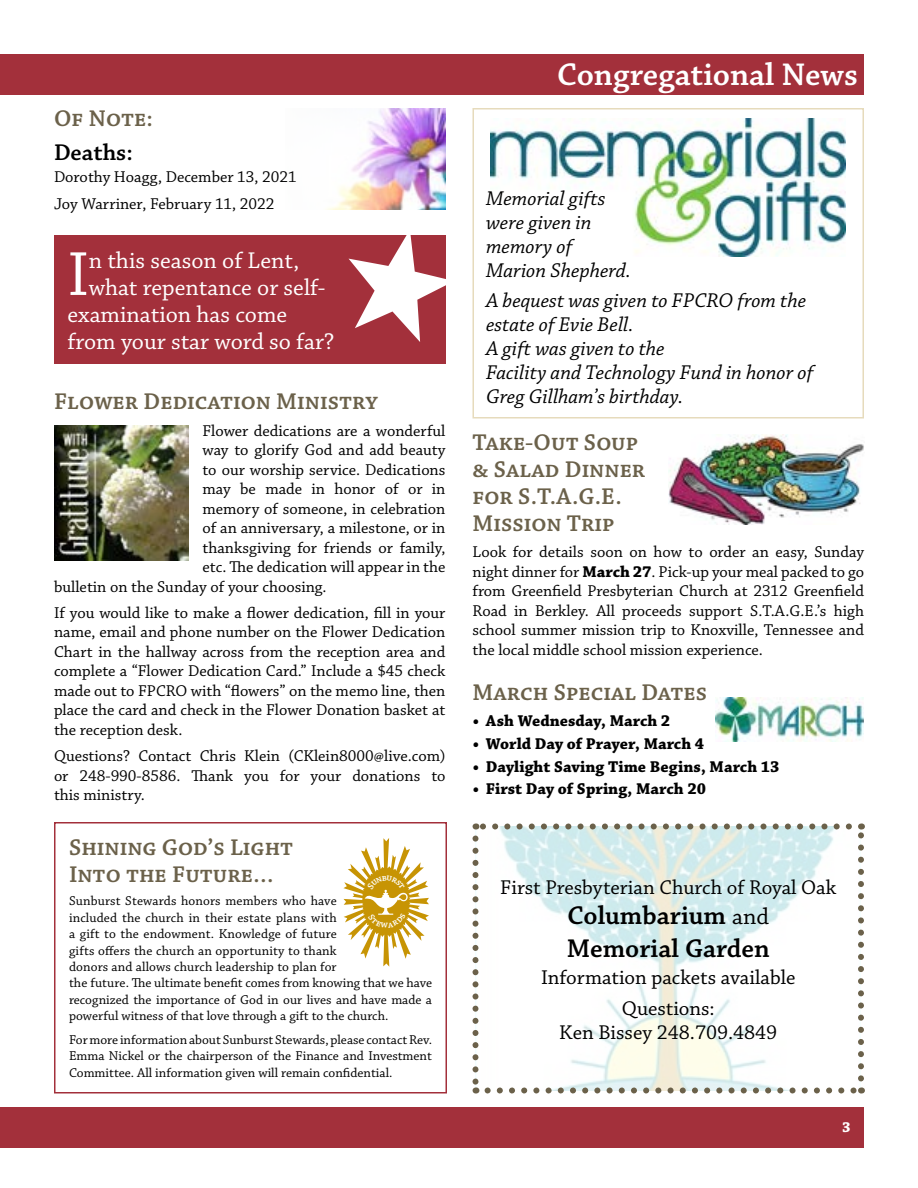
<style>
.page{position:relative;width:918px;height:1188px;background:#fff}
.page>*{position:absolute;margin:0;border:0;box-sizing:border-box;transform-origin:0 0}
.t1{font:65.55px "Chaparral Pro";color:#fff}
.t2{font:600 33px "Chaparral Pro";color:#fff}
.t3{font:600 27px/33.5px "Chaparral Pro";letter-spacing:-.005em;color:#000}
.t4{font:600 24px/27px "Chaparral Pro";color:#6b614a}
.t5{font:24px "Chaparral Pro";color:#fff}
.t6{font:600 24px "Chaparral Pro";color:#000}
.t7{font:italic 21px/24px "Chaparral Pro";color:#000}
.t8{font:21px/30.8px "Chaparral Pro";color:#000;text-align:center}
.t9{font:16.5px/19.5px "Chaparral Pro";color:#000;text-align:justify}
.t10{font:700 16.5px "Chaparral Pro";color:#000}
.t11{font:700 15px "Chaparral Pro";color:#fff}
.t12{font:13.5px/16.5px "Chaparral Pro";letter-spacing:.005em;color:#000}
.s1{font-weight:700}
.s2{font-weight:400;font-size:24px}
</style>
<div class="page">
<img style="left:327px;top:108px;width:119px;height:101px">
<div style="left:0;top:1107px;width:864px;height:41px;background:#a3303b"></div>
<div style="left:0;top:54px;width:864px;height:40px;background:#a3303b"></div>
<img style="left:491px;top:118px;width:355px;height:139px">
<div style="left:472px;top:108px;width:392px;height:310px;border:2px solid #e6dbbc"></div>
<div style="left:54px;top:235px;width:392px;height:129px;background:#a3303b"></div>
<svg style="left:349px;top:235px;width:97px;height:107px"></svg>
<img style="left:476px;top:826px;width:385px;height:264px">
<svg style="left:488px;top:1088px;width:367px;height:6px"></svg>
<svg style="left:472px;top:838px;width:6px;height:256px"></svg>
<svg style="left:858px;top:824px;width:6px;height:254px"></svg>
<svg style="left:476px;top:824px;width:373px;height:6px"></svg>
<div style="left:54px;top:822px;width:393px;height:272px;border:2px solid #a3303b"></div>
<img style="left:54px;top:425px;width:135px;height:135px">
<img style="left:668px;top:434px;width:196px;height:90px">
<img style="left:716px;top:697px;width:148px;height:44px">
<svg style="left:343px;top:838px;width:86px;height:129px"></svg>
<h3 class="t4" style="left:54px;top:105px;width:100px">Of Note:</h3>
<h3 class="t6" style="left:54px;top:138px;width:80px">Deaths:</h3>
<p class="t9" style="left:54px;top:165px;width:244px;line-height:26.2px">Dorothy Hoagg, December 13, 2021<br>Joy Warriner, February 11, 2022</p>
<h1 class="t1" style="left:68px;top:238px;width:23px">I</h1>
<h3 class="t5" style="left:89px;top:247px;width:212px">n this season of Lent,</h3>
<h3 class="t5" style="left:89px;top:274px;width:238px">what repentance or self-</h3>
<h3 class="t5" style="left:67px;top:301px;width:221px">examination has come</h3>
<h3 class="t5" style="left:67px;top:328px;width:268px">from your star word so far?</h3>
<h3 class="t4" style="left:54px;top:389px;width:325px">Flower Dedication Ministry</h3>
<p class="t9" style="left:202px;top:421px;width:244px">Flower dedications are a wonderful</p>
<p class="t9" style="left:202px;top:441px;width:245px">way to glorify God and add beauty</p>
<p class="t9" style="left:202px;top:460px;width:244px">to our worship service. Dedications</p>
<p class="t9" style="left:202px;top:480px;width:244px">may be made in honor of or in</p>
<p class="t9" style="left:202px;top:499px;width:245px">memory of someone, in celebration</p>
<p class="t9" style="left:202px;top:519px;width:245px">of an anniversary, a milestone, or in</p>
<p class="t9" style="left:202px;top:538px;width:244px">thanksgiving for friends or family,</p>
<p class="t9" style="left:202px;top:558px;width:244px">etc. The dedication will appear in the</p>
<p class="t9" style="left:54px;top:577px;width:274px">bulletin on the Sunday of your choosing.</p>
<p class="t9" style="left:54px;top:603px;width:393px">If you would like to make a flower dedication, fill in your name, email and phone number on the Flower Dedication Chart in the hallway across from the reception area and complete a “Flower Dedication Card.” Include a $45 check made out to FPCRO with “flowers” on the memo line, then place the card and check in the Flower Donation basket at the reception desk.</p>
<p class="t9" style="left:54px;top:747px;width:393px">Questions? Contact Chris Klein (CKlein8000@live.com) or 248-990-8586. Thank you for your donations to this ministry.</p>
<h3 class="t4" style="left:69px;top:834px;width:226px">Shining God’s Light<br>Into the Future…</h3>
<p class="t12" style="left:69px;top:893px;width:365px">Sunburst Stewards honors members who have<br>included the church in their estate plans with<br>a gift to the endowment. Knowledge of future<br>gifts offers the church an opportunity to thank<br>donors and allows church leadership to plan for<br>the future. The ultimate benefit comes from knowing that we have recognized the importance of God in our lives and have made a powerful witness of that love through a gift to the church.</p>
<p class="t12" style="left:69px;top:1032px;width:365px;text-align:justify">For more information about Sunburst Stewards, please contact Rev.<br>Emma Nickel or the chairperson of the Finance and Investment Committee. All information given will remain confidential.</p>
<h2 class="t2" style="left:557px;top:56px;width:302px">Congregational News</h2>
<p class="t7" style="left:486px;top:187px;width:146px">Memorial gifts were given in memory of<br>Marion Shepherd.</p>
<p class="t7" style="left:486px;top:290px;width:329px">A bequest was given to FPCRO from the estate of Evie Bell.<br>A gift was given to the<br>Facility and Technology Fund in honor of<br>Greg Gillham’s birthday.</p>
<h3 class="t4" style="left:472px;top:429px;width:174px">Take-Out Soup &amp; Salad Dinner for S.T.A.G.E.<br>Mission Trip</h3>
<p class="t9" style="left:472px;top:543px;width:393px">Look for details soon on how to order an easy, Sunday night dinner for <span class="s1">March 27</span>. Pick-up your meal packed to go from Greenfield Presbyterian Church at 2312 Greenfield Road in Berkley. All proceeds support S.T.A.G.E.’s high school summer mission trip to Knoxville, Tennessee and the local middle school mission experience.</p>
<h3 class="t4" style="left:472px;top:679px;width:236px">March Special Dates</h3>
<p class="t10" style="left:472px;top:711px;width:199px">• Ash Wednesday, March 2</p>
<p class="t10" style="left:472px;top:734px;width:233px">• World Day of Prayer, March 4</p>
<p class="t10" style="left:472px;top:757px;width:308px">• Daylight Saving Time Begins, March 13</p>
<p class="t10" style="left:472px;top:779px;width:235px">• First Day of Spring, March 20</p>
<p class="t8" style="left:500px;top:872px;width:337px">First Presbyterian Church of Royal Oak</p>
<h3 class="t3" style="left:567px;top:899px;width:204px">Columbarium <span class="s2">and<br></span>Memorial Garden</h3>
<p class="t8" style="left:541px;top:963px;width:256px">Information packets available<br>Questions:</p>
<p class="t8" style="left:559px;top:1018px;width:220px">Ken Bissey 248.709.4849</p>
<p class="t11" style="left:842px;top:1118px;width:10px">3</p>
</div>
